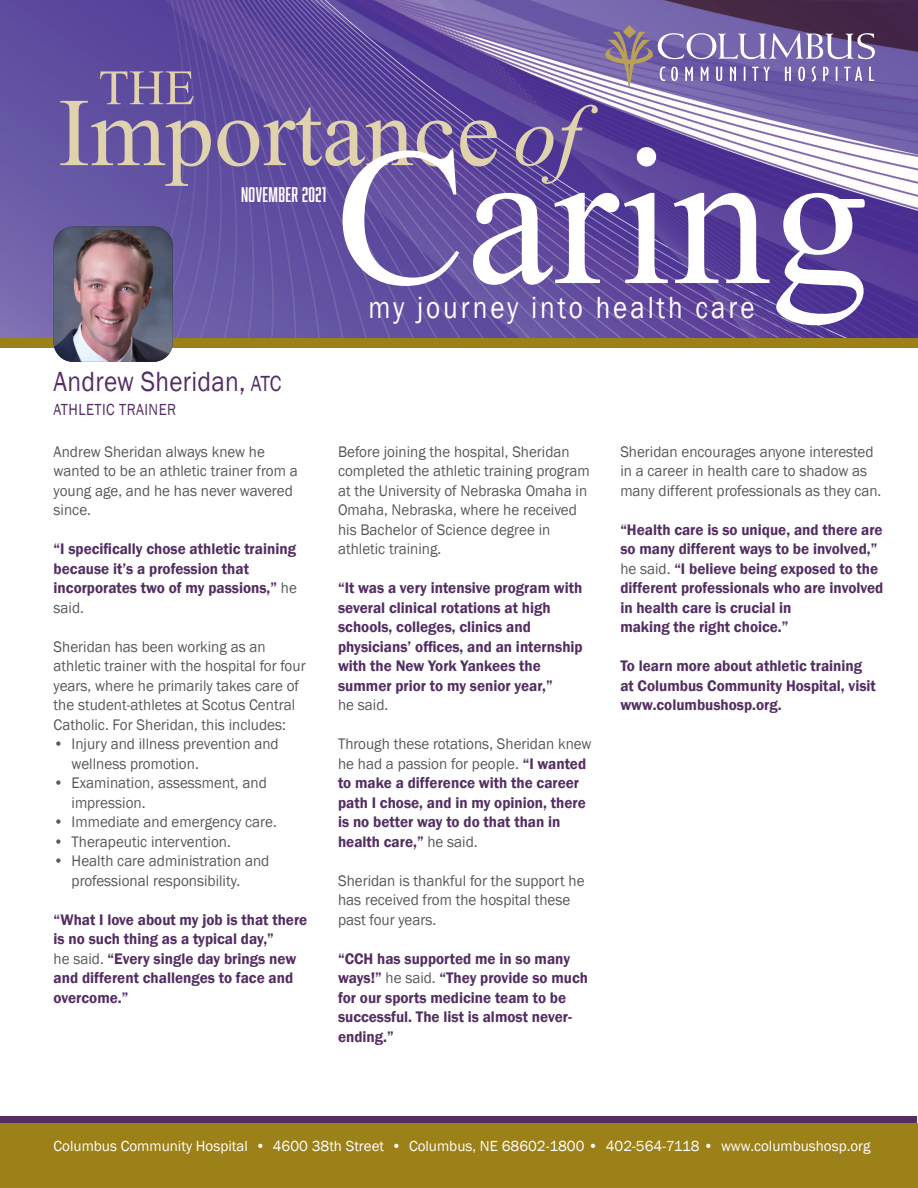
<style>
.page{position:relative;width:918px;height:1188px;background:#fff}
.page>*{position:absolute;margin:0;border:0;box-sizing:border-box;transform-origin:0 0}
.t1{font:31.5px "Franklin Gothic";letter-spacing:.11em;color:#fff;scale:.86 1}
.t2{font:28.5px "Franklin Gothic";letter-spacing:.01em;color:#542e63;scale:.89 1}
.t3{font:19.5px "Abolition Round";letter-spacing:.02em;color:#fff}
.t4{font:16.5px "Franklin Gothic";letter-spacing:.03em;color:#542e63;scale:.89 1}
.t5{font:600 15.75px/19.5px "Franklin Gothic";color:#542e63;scale:.96 1}
.t6{font:15.75px/19.5px "Franklin Gothic";color:#57585a;scale:.96 1}
.t7{font:15px "Franklin Gothic";color:#fff}
.s1{font-size:22.5px}
.s2{font-weight:400;color:#57585a}
</style>
<div class="page">
<svg style="left:1px;top:1117px;width:916px;height:7px;background:#5e3958"></svg>
<div style="left:0;top:338px;width:918px;height:10px;background:#9c8118"></div>
<img style="left:0;top:0;width:918px;height:338px">
<img style="left:656px;top:27px;width:218px;height:59px">
<img style="left:605px;top:26px;width:47px;height:59px">
<div style="left:0;top:1124px;width:918px;height:64px;background:#9c8118"></div>
<svg style="left:60px;top:101px;width:538px;height:85px;background:#7866a1"></svg>
<svg style="left:100px;top:71px;width:94px;height:33px;background:#8171a1"></svg>
<svg style="left:343px;top:147px;width:522px;height:178px"></svg>
<img style="left:54px;top:227px;width:119px;height:135px">
<p class="t3" style="left:241px;top:183px;width:86px">NOVEMBER 2021</p>
<p class="t2" style="left:54px;top:363px;width:257px">Andrew Sheridan, <span class="s1">ATC</span></p>
<p class="t4" style="left:54px;top:399px;width:139px">ATHLETIC TRAINER</p>
<p class="t6" style="left:54px;top:442px;width:256px">Andrew Sheridan always knew he wanted to be an athletic trainer from a young age, and he has never wavered since.</p>
<p class="t5" style="left:54px;top:539px;width:255px">“I specifically chose athletic training because it’s a profession that incorporates two of my passions,” <span class="s2">he said.</span></p>
<p class="t6" style="left:54px;top:637px;width:264px">Sheridan has been working as an athletic trainer with the hospital for four years, where he primarily takes care of the student-athletes at Scotus Central Catholic. For Sheridan, this includes:</p>
<p class="t6" style="left:72px;top:735px;width:217px;text-indent:-18px">• Injury and illness prevention and wellness promotion.</p>
<p class="t6" style="left:72px;top:774px;width:205px;text-indent:-18px">• Examination, assessment, and impression.</p>
<p class="t6" style="left:54px;top:813px;width:234px">• Immediate and emergency care.</p>
<p class="t6" style="left:54px;top:832px;width:186px">• Therapeutic intervention.</p>
<p class="t6" style="left:72px;top:852px;width:208px;text-indent:-18px">• Health care administration and professional responsibility.</p>
<p class="t5" style="left:54px;top:910px;width:266px">“What I love about my job is that there is no such thing as a typical day,”<br><span class="s2">he said.</span> “Every single day brings new and different challenges to face and overcome.”</p>
<p class="t1" style="left:369px;top:288px;width:450px">my journey into health care</p>
<p class="t6" style="left:338px;top:442px;width:264px">Before joining the hospital, Sheridan completed the athletic training program at the University of Nebraska Omaha in Omaha, Nebraska, where he received his Bachelor of Science degree in athletic training.</p>
<p class="t5" style="left:338px;top:578px;width:256px">“It was a very intensive program with several clinical rotations at high schools, colleges, clinics and physicians’ offices, and an internship with the New York Yankees the summer prior to my senior year,”<br><span class="s2">he said.</span></p>
<p class="t5" style="left:338px;top:734px;width:266px"><span class="s2">Through these rotations, Sheridan knew he had a passion for people.</span> “I wanted to make a difference with the career path I chose, and in my opinion, there is no better way to do that than in health care,” <span class="s2">he said.</span></p>
<p class="t6" style="left:338px;top:871px;width:258px">Sheridan is thankful for the support he has received from the hospital these past four years.</p>
<p class="t5" style="left:338px;top:949px;width:262px">“CCH has supported me in so many ways!” <span class="s2">he said.</span> “They provide so much for our sports medicine team to be successful. The list is almost never&shy;ending.”</p>
<p class="t6" style="left:620px;top:442px;width:273px">Sheridan encourages anyone interested in a career in health care to shadow as many different professionals as they can.</p>
<p class="t5" style="left:620px;top:520px;width:275px">“Health care is so unique, and there are so many different ways to be involved,” <span class="s2">he said.</span> “I believe being exposed to the different professionals who are involved in health care is crucial in<br>making the right choice.”</p>
<p class="t5" style="left:620px;top:656px;width:268px">To learn more about athletic training at Columbus Community Hospital, visit www.columbushosp.org.</p>
<p class="t7" style="left:54px;top:1136px;width:818px">Columbus Community Hospital • 4600 38th Street • Columbus, NE 68602-1800 • 402-564-7118 • www.columbushosp.org</p>
</div>
